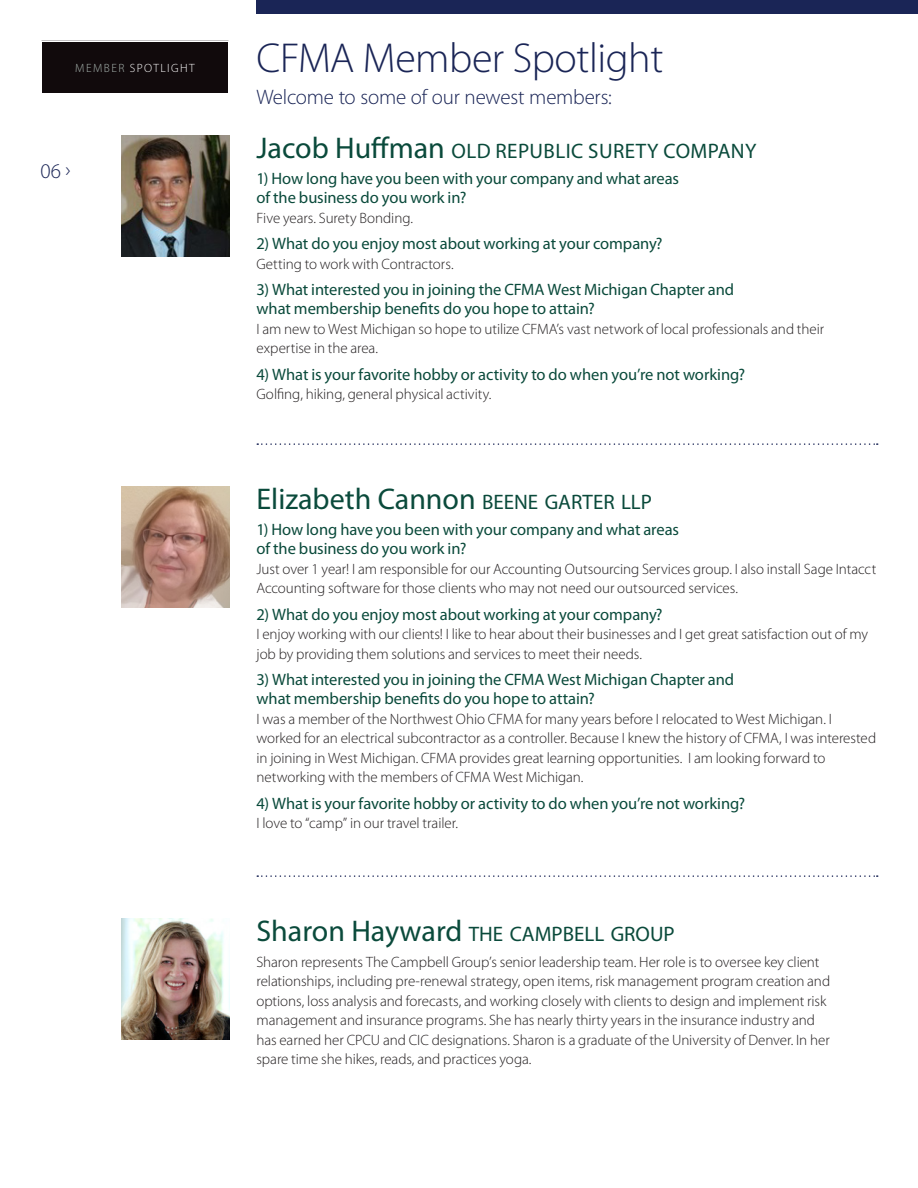
<style>
.page{position:relative;width:918px;height:1188px;background:#fff}
.page>*{position:absolute;margin:0;border:0;box-sizing:border-box;transform-origin:0 0}
.Super_Headline{font:300 42px "Myriad Pro";letter-spacing:-.01em;color:#1a2556}
.Headline{font:30px "Myriad Pro";color:#0a4a3b}
.Headline-2{font:21px "Myriad Pro";letter-spacing:.02em;color:#0a4a3b}
.Intro{font:300 21px "Myriad Pro";letter-spacing:-.01em;color:#1a2556}
.Headline-3{font:21px "Myriad Pro";color:#0a4a3b}
.Subhead{font:16.5px/19.5px "Myriad Pro";letter-spacing:-.005em;color:#0a4a3b}
.Text{font:300 15px/19.5px "Myriad Pro";letter-spacing:-.005em;color:#231f20}
.t1{font:300 12px "Myriad Pro";letter-spacing:.12em;color:#fff}
.t2{font:300 12px "Myriad Pro";letter-spacing:.12em;color:#a5b1ac}
.s1{color:#fff}
.s2{color:#a5b1ac}
.s3{font-size:30px}
.s4{font-size:21px}
</style>
<div class="page">
<div style="left:256px;top:0;width:662px;height:14px;background:#1a2556"></div>
<div style="left:41px;top:41px;width:188px;height:53px;background:#110a0c"></div>
<div style="left:40px;top:40px;width:190px;height:54px;border:2px solid #fff"></div>
<img style="left:122px;top:135px;width:108px;height:121px">
<img style="left:122px;top:486px;width:108px;height:122px">
<svg style="left:257px;top:443px;width:621px;height:2px"></svg>
<svg style="left:257px;top:875px;width:621px;height:2px"></svg>
<img style="left:122px;top:918px;width:108px;height:122px">
<p class="t2" style="left:85px;top:61px;width:102px">MEMBER <span class="s1">UPDATE</span></p>
<p class="t1" style="left:75px;top:61px;width:121px"><span class="s2">MEMBER</span> SPOTLIGHT</p>
<p class="Intro" style="left:40px;top:159px;width:32px">06 ›</p>
<p class="Super_Headline" style="left:256px;top:35px;width:408px">CFMA Member Spotlight</p>
<p class="Intro" style="left:256px;top:86px;width:357px">Welcome to some of our newest members:</p>
<p class="Headline-2" style="left:256px;top:139px;width:501px"><span class="s3">Jacob Huffman</span> OLD REPUBLIC SURETY COMPANY</p>
<p class="Subhead" style="left:256px;top:169px;width:424px">1) How long have you been with your company and what areas of the business do you work in?</p>
<p class="Text" style="left:256px;top:208px;width:158px">Five years. Surety Bonding.</p>
<p class="Subhead" style="left:256px;top:234px;width:408px">2) What do you enjoy most about working at your company?</p>
<p class="Text" style="left:256px;top:254px;width:199px">Getting to work with Contractors.</p>
<p class="Subhead" style="left:256px;top:280px;width:479px">3) What interested you in joining the CFMA West Michigan Chapter and what membership benefits do you hope to attain?</p>
<p class="Text" style="left:256px;top:319px;width:569px">I am new to West Michigan so hope to utilize CFMA’s vast network of local professionals and their expertise in the area.</p>
<p class="Subhead" style="left:256px;top:365px;width:490px">4) What is your favorite hobby or activity to do when you’re not working?</p>
<p class="Text" style="left:256px;top:385px;width:236px">Golfing, hiking, general physical activity.</p>
<p class="Headline" style="left:256px;top:482px;width:397px">Elizabeth Cannon <span class="s4">BEENE GARTER LLP</span></p>
<p class="Subhead" style="left:256px;top:520px;width:424px">1) How long have you been with your company and what areas of the business do you work in?</p>
<p class="Text" style="left:256px;top:559px;width:621px">Just over 1 year! I am responsible for our Accounting Outsourcing Services group. I also install Sage Intacct<br>Accounting software for those clients who may not need our outsourced services.</p>
<p class="Subhead" style="left:256px;top:605px;width:408px">2) What do you enjoy most about working at your company?</p>
<p class="Text" style="left:256px;top:625px;width:613px">I enjoy working with our clients! I like to hear about their businesses and I get great satisfaction out of my job by providing them solutions and services to meet their needs.</p>
<p class="Subhead" style="left:256px;top:670px;width:479px">3) What interested you in joining the CFMA West Michigan Chapter and what membership benefits do you hope to attain?</p>
<p class="Text" style="left:256px;top:709px;width:621px">I was a member of the Northwest Ohio CFMA for many years before I relocated to West Michigan. I worked for an electrical subcontractor as a controller. Because I knew the history of CFMA, I was interested in joining in West Michigan. CFMA provides great learning opportunities. I am looking forward to networking with the members of CFMA West Michigan.</p>
<p class="Subhead" style="left:256px;top:794px;width:490px">4) What is your favorite hobby or activity to do when you’re not working?</p>
<p class="Text" style="left:256px;top:814px;width:203px">I love to “camp” in our travel trailer.</p>
<p class="Headline-3" style="left:256px;top:922px;width:420px"><span class="s3">Sharon Hayward</span> THE CAMPBELL GROUP</p>
<p class="Text" style="left:256px;top:952px;width:575px">Sharon represents The Campbell Group’s senior leadership team. Her role is to oversee key client relationships, including pre-renewal strategy, open items, risk management program creation and options, loss analysis and forecasts, and working closely with clients to design and implement risk management and insurance programs. She has nearly thirty years in the insurance industry and has earned her CPCU and CIC designations. Sharon is a graduate of the University of Denver. In her spare time she hikes, reads, and practices yoga.</p>
</div>
